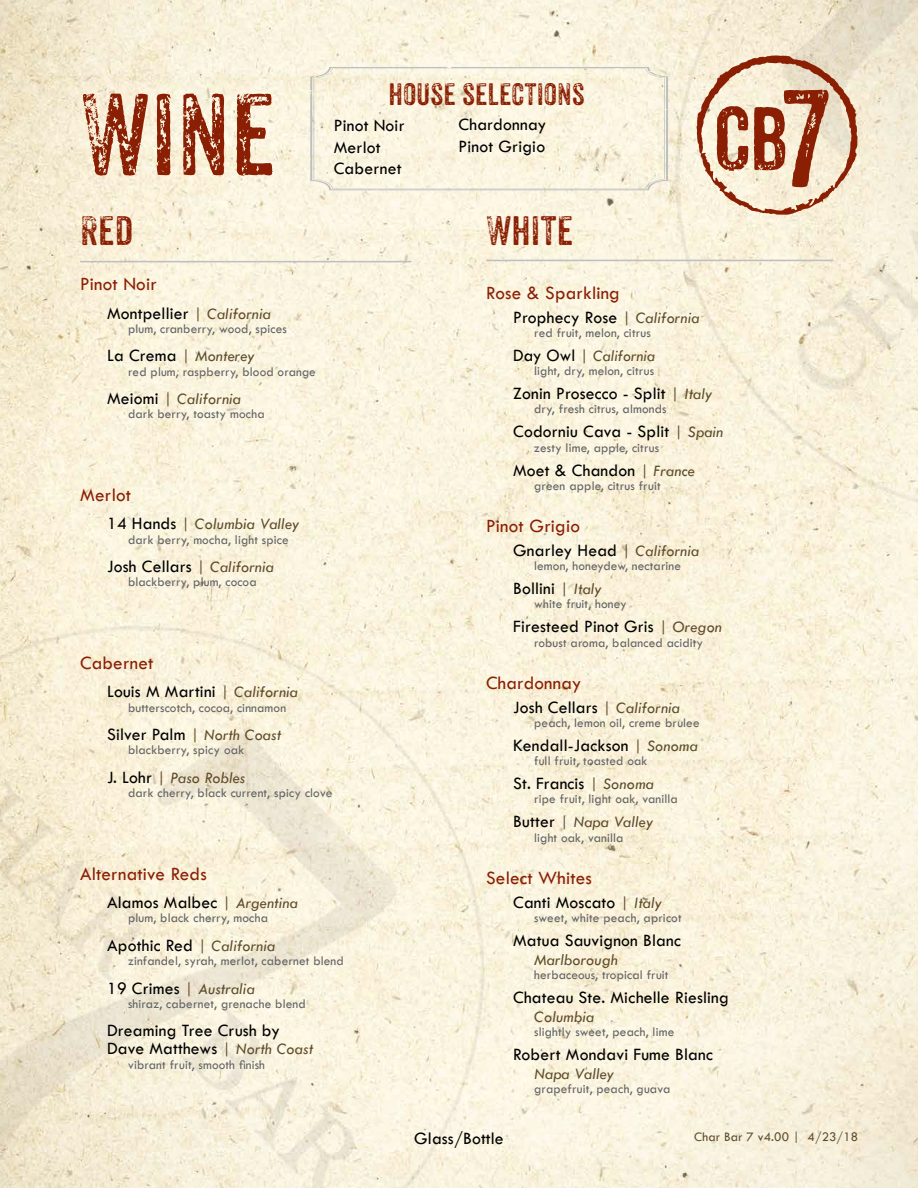
<style>
.page{position:relative;width:918px;height:1188px;background:#fff}
.page>*{position:absolute;margin:0;border:0;box-sizing:border-box;transform-origin:0 0}
.t1{font:112.5px "Anodyne";color:#8a1f03}
.t2{font:39.9px "Anodyne";color:#8a1f03}
.t3{font:30px "Anodyne";color:#8a1f03}
.t4{font:19.5px "Tw Cen";letter-spacing:.01em;color:#8a1f03}
.t5{font:18px/21.6px "Tw Cen";letter-spacing:.01em;color:#000}
.t6{font:italic 16.5px "Tw Cen";letter-spacing:.01em;color:#5f4c2b}
.t7{font:italic 16.5px "Tw Cen";letter-spacing:.01em;color:#5f4c2b;scale:.96 1}
.t8{font:13.5px "Tw Cen";letter-spacing:.01em;color:#636466}
.t9{font:13.5px "Tw Cen";letter-spacing:.01em;color:#5f4c2b}
.s1{font-size:16.5px;color:#5f4c2b}
.s2{font-style:italic;font-size:16.5px;color:#5f4c2b}
.s3{font-style:normal;font-size:18px;color:#000}
.s4{font-style:normal}
</style>
<div class="page">
<img style="left:0;top:0;width:918px;height:1188px">
<hr style="left:80px;top:261px;width:331px;height:1px;background:#bcbec0">
<hr style="left:486px;top:260px;width:347px;height:1px;background:#bcbec0">
<svg style="left:696px;top:55px;width:162px;height:160px"></svg>
<svg style="left:310px;top:67px;width:358px;height:123px;fill:#faf5e0"></svg>
<h1 class="t1" style="left:80px;top:67px;width:198px">WINE</h1>
<h2 class="t2" style="left:80px;top:207px;width:55px">RED</h2>
<h3 class="t3" style="left:388px;top:76px;width:198px">HOUSE SELECTIONS</h3>
<h3 class="t5" style="left:334px;top:114px;width:72px">Pinot Noir<br>Merlot<br>Cabernet</h3>
<h3 class="t5" style="left:459px;top:114px;width:89px">Chardonnay<br>Pinot Grigio</h3>
<h2 class="t2" style="left:486px;top:207px;width:89px">WHITE</h2>
<h3 class="t4" style="left:80px;top:272px;width:78px">Pinot Noir</h3>
<h3 class="t5" style="left:107px;top:302px;width:165px">Montpellier <span class="s1">|</span> <span class="s2">California</span></h3>
<p class="t8" style="left:128px;top:320px;width:160px">plum, cranberry, wood, spices</p>
<p class="t6" style="left:107px;top:346px;width:149px"><span class="s3">La Crema</span> <span class="s4">|</span> Monterey</p>
<p class="t8" style="left:128px;top:363px;width:189px">red plum, raspberry, blood orange</p>
<p class="t6" style="left:107px;top:389px;width:135px"><span class="s3">Meiomi</span> <span class="s4">|</span> California</p>
<p class="t8" style="left:128px;top:406px;width:138px">dark berry, toasty mocha</p>
<h3 class="t4" style="left:80px;top:483px;width:52px">Merlot</h3>
<p class="t6" style="left:107px;top:514px;width:194px"><span class="s3">14 Hands</span> <span class="s4">|</span> Columbia Valley</p>
<p class="t8" style="left:128px;top:531px;width:162px">dark berry, mocha, light spice</p>
<h3 class="t5" style="left:107px;top:556px;width:168px">Josh Cellars <span class="s1">|</span> <span class="s2">California</span></h3>
<p class="t8" style="left:128px;top:574px;width:130px">blackberry, plum, cocoa</p>
<h3 class="t4" style="left:80px;top:651px;width:75px">Cabernet</h3>
<h3 class="t5" style="left:107px;top:681px;width:192px">Louis M Martini <span class="s1">|</span> <span class="s2">California</span></h3>
<p class="t8" style="left:128px;top:699px;width:160px">butterscotch, cocoa, cinnamon</p>
<h3 class="t5" style="left:107px;top:724px;width:176px">Silver Palm <span class="s1">|</span> <span class="s2">North Coast</span></h3>
<p class="t8" style="left:128px;top:742px;width:118px">blackberry, spicy oak</p>
<p class="t6" style="left:107px;top:768px;width:140px"><span class="s3">J. Lohr</span> <span class="s4">|</span> Paso Robles</p>
<p class="t8" style="left:128px;top:785px;width:206px">dark cherry, black current, spicy clove</p>
<h3 class="t4" style="left:80px;top:862px;width:128px">Alternative Reds</h3>
<h3 class="t5" style="left:107px;top:892px;width:192px">Alamos Malbec <span class="s1">|</span> <span class="s2">Argentina</span></h3>
<p class="t8" style="left:128px;top:910px;width:142px">plum, black cherry, mocha</p>
<h3 class="t5" style="left:107px;top:934px;width:170px">Apothic Red <span class="s1">|</span> <span class="s2">California</span></h3>
<p class="t8" style="left:128px;top:953px;width:217px">zinfandel, syrah, merlot, cabernet blend</p>
<p class="t6" style="left:107px;top:978px;width:149px"><span class="s3">19 Crimes</span> <span class="s4">|</span> Australia</p>
<p class="t8" style="left:128px;top:995px;width:179px">shiraz, cabernet, grenache blend</p>
<h3 class="t5" style="left:107px;top:1022px;width:207px;line-height:18px">Dreaming Tree Crush by<br>Dave Matthews <span class="s1">|</span> <span class="s2">North Coast</span></h3>
<p class="t8" style="left:128px;top:1056px;width:138px">vibrant fruit, smooth finish</p>
<h3 class="t4" style="left:486px;top:281px;width:135px">Rose &amp; Sparkling</h3>
<h3 class="t5" style="left:513px;top:306px;width:188px">Prophecy Rose <span class="s1">|</span> <span class="s2">California</span></h3>
<p class="t8" style="left:534px;top:325px;width:118px">red fruit, melon, citrus</p>
<p class="t7" style="left:513px;top:346px;width:149px"><span class="s3">Day Owl</span> <span class="s4">|</span> California</p>
<p class="t8" style="left:534px;top:363px;width:121px">light, dry, melon, citrus</p>
<h3 class="t5" style="left:513px;top:383px;width:201px">Zonin Prosecco - Split <span class="s1">|</span> <span class="s2">Italy</span></h3>
<p class="t8" style="left:534px;top:401px;width:134px">dry, fresh citrus, almonds</p>
<h3 class="t5" style="left:513px;top:421px;width:212px">Codorniu Cava - Split <span class="s1">|</span> <span class="s2">Spain</span></h3>
<p class="t8" style="left:534px;top:439px;width:126px">zesty lime, apple, citrus</p>
<h3 class="t5" style="left:513px;top:459px;width:183px">Moet &amp; Chandon <span class="s1">|</span> <span class="s2">France</span></h3>
<p class="t8" style="left:534px;top:478px;width:128px">green apple, citrus fruit</p>
<h3 class="t4" style="left:486px;top:514px;width:95px">Pinot Grigio</h3>
<h3 class="t5" style="left:513px;top:539px;width:188px">Gnarley Head <span class="s1">|</span> <span class="s2">California</span></h3>
<p class="t8" style="left:534px;top:558px;width:148px">lemon, honeydew, nectarine</p>
<h3 class="t5" style="left:513px;top:578px;width:90px">Bollini <span class="s1">|</span> <span class="s2">Italy</span></h3>
<p class="t8" style="left:534px;top:596px;width:94px">white fruit, honey</p>
<h3 class="t5" style="left:513px;top:616px;width:210px">Firesteed Pinot Gris <span class="s1">|</span> <span class="s2">Oregon</span></h3>
<p class="t8" style="left:534px;top:634px;width:171px">robust aroma, balanced acidity</p>
<h3 class="t4" style="left:486px;top:671px;width:97px">Chardonnay</h3>
<h3 class="t5" style="left:513px;top:696px;width:168px">Josh Cellars <span class="s1">|</span> <span class="s2">California</span></h3>
<p class="t8" style="left:534px;top:715px;width:167px">peach, lemon oil, creme brulee</p>
<h3 class="t5" style="left:513px;top:734px;width:186px">Kendall-Jackson <span class="s1">|</span> <span class="s2">Sonoma</span></h3>
<p class="t8" style="left:534px;top:753px;width:115px">full fruit, toasted oak</p>
<h3 class="t5" style="left:513px;top:773px;width:142px">St. Francis <span class="s1">|</span> <span class="s2">Sonoma</span></h3>
<p class="t8" style="left:534px;top:791px;width:145px">ripe fruit, light oak, vanilla</p>
<p class="t6" style="left:513px;top:812px;width:141px"><span class="s3">Butter</span> <span class="s4">|</span> Napa Valley</p>
<p class="t8" style="left:534px;top:829px;width:91px">light oak, vanilla</p>
<h3 class="t4" style="left:486px;top:866px;width:107px">Select Whites</h3>
<h3 class="t5" style="left:513px;top:891px;width:150px">Canti Moscato <span class="s1">|</span> <span class="s2">Italy</span></h3>
<p class="t8" style="left:534px;top:910px;width:149px">sweet, white peach, apricot</p>
<h3 class="t5" style="left:513px;top:929px;width:169px">Matua Sauvignon Blanc</h3>
<p class="t6" style="left:534px;top:950px;width:85px">Marlborough</p>
<p class="t8" style="left:534px;top:967px;width:136px">herbaceous, tropical fruit</p>
<h3 class="t5" style="left:513px;top:986px;width:217px">Chateau Ste. Michelle Riesling</h3>
<p class="t6" style="left:534px;top:1006px;width:62px">Columbia</p>
<p class="t8" style="left:534px;top:1024px;width:142px">slightly sweet, peach, lime</p>
<h3 class="t5" style="left:513px;top:1043px;width:201px">Robert Mondavi Fume Blanc</h3>
<p class="t6" style="left:534px;top:1064px;width:81px">Napa Valley</p>
<p class="t8" style="left:534px;top:1081px;width:138px">grapefruit, peach, guava</p>
<h3 class="t5" style="left:414px;top:1127px;width:91px">Glass/Bottle</h3>
<p class="t9" style="left:694px;top:1128px;width:165px">Char Bar 7 v4.00 | 4/23/18</p>
</div>
